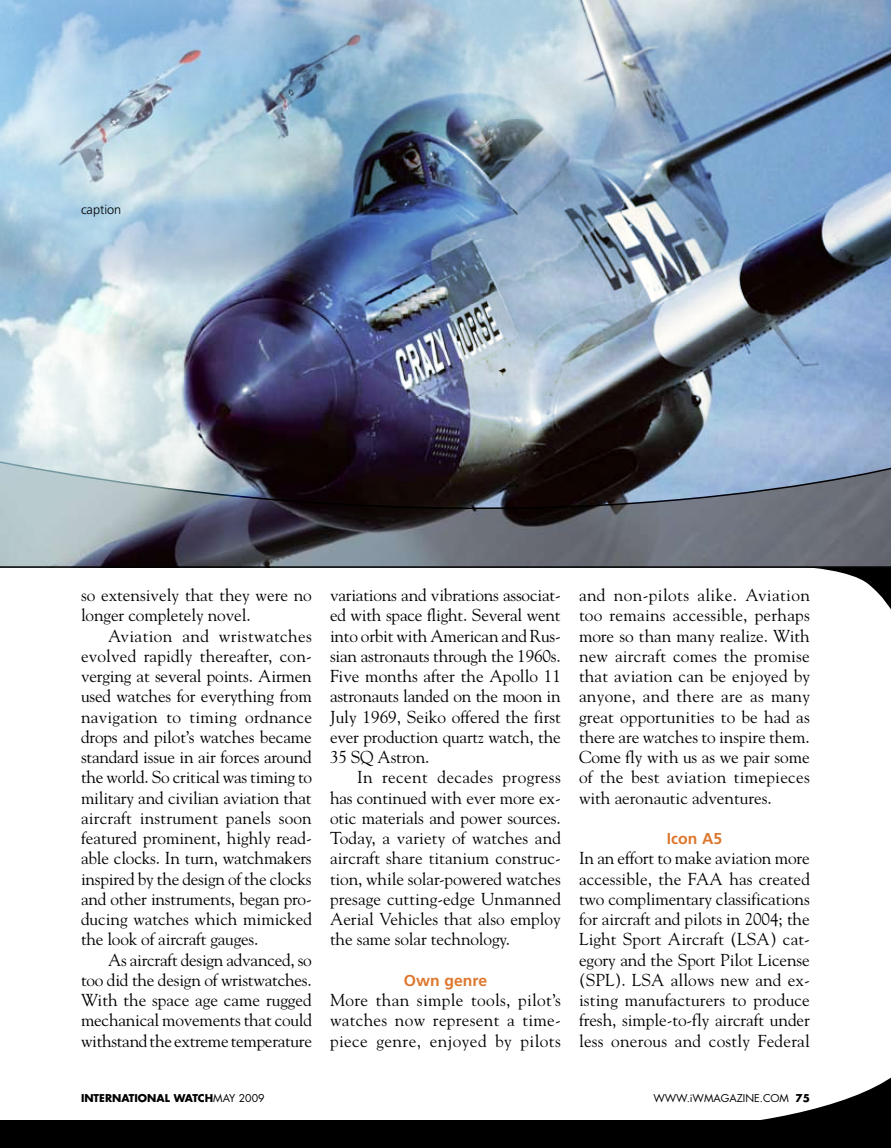
<style>
.page{position:relative;width:891px;height:1148px;background:#fff}
.page>*{position:absolute;margin:0;border:0;box-sizing:border-box;transform-origin:0 0}
.t1{font:17.25px/20.2px "Goudy";letter-spacing:-.005em;color:#000;text-align:justify}
.t2{font:700 15.75px "Frutiger";color:#dd772e}
.t3{font:300 12.75px "Frutiger";color:#000}
.t4{font:700 10.5px "Futura";color:#000}
.t5{font:10.5px "Futura";color:#000}
.s1{font-weight:400}
.s2{font-weight:700}
</style>
<div class="page">
<img style="left:0;top:510px;width:891px;height:56px">
<img style="left:0;top:0;width:891px;height:510px">
<img style="left:0;top:0;width:468px;height:286px">
<hr style="left:0;top:566px;width:891px;height:2px;background:#000">
<svg style="left:807px;top:567px;width:84px;height:43px"></svg>
<div style="left:0;top:1120px;width:891px;height:28px;background:#000"></div>
<svg style="left:761px;top:1077px;width:130px;height:43px"></svg>
<p class="t3" style="left:81px;top:202px;width:42px">caption</p>
<p class="t1" style="left:81px;top:584px;width:232px">so extensively that they were no longer completely novel.</p>
<p class="t1" style="left:81px;top:625px;width:233px;text-indent:27px">Aviation and wristwatches evolved rapidly thereafter, con&shy;verging at several points. Airmen used watches for everything from navigation to timing ordnance drops and pilot’s watches became standard issue in air forces around the world. So critical was timing to military and civilian aviation that aircraft instrument panels soon featured prominent, highly read&shy;able clocks. In turn, watchmakers inspired by the design of the clocks and other instruments, began pro&shy;ducing watches which mimicked the look of aircraft gauges.</p>
<p class="t1" style="left:81px;top:949px;width:233px;text-indent:27px">As aircraft design advanced, so too did the design of wristwatches.<br>With the space age came rugged mechanical movements that could withstand the extreme temperature</p>
<p class="t1" style="left:330px;top:584px;width:233px">variations and vibrations associat&shy;ed with space flight. Several went into orbit with American and Rus&shy;sian astronauts through the 1960s.<br>Five months after the Apollo 11 astronauts landed on the moon in July 1969, Seiko offered the first ever production quartz watch, the 35 SQ Astron.</p>
<p class="t1" style="left:330px;top:766px;width:233px;text-indent:27px">In recent decades progress has continued with ever more ex&shy;otic materials and power sources.<br>Today, a variety of watches and aircraft share titanium construc&shy;tion, while solar-powered watches presage cutting-edge Unmanned Aerial Vehicles that also employ the same solar technology.</p>
<p class="t2" style="left:404px;top:971px;width:85px">Own genre</p>
<p class="t1" style="left:330px;top:989px;width:233px">More than simple tools, pilot’s watches now represent a time&shy;piece genre, enjoyed by pilots</p>
<p class="t1" style="left:579px;top:584px;width:233px">and non-pilots alike. Aviation too remains accessible, perhaps more so than many realize. With new aircraft comes the promise that aviation can be enjoyed by anyone, and there are as many great opportunities to be had as there are watches to inspire them.<br>Come fly with us as we pair some of the best aviation timepieces with aeronautic adventures.</p>
<p class="t2" style="left:667px;top:829px;width:57px">Icon A5</p>
<p class="t1" style="left:579px;top:847px;width:233px">In an effort to make aviation more accessible, the FAA has created two complimentary classifications for aircraft and pilots in 2004; the Light Sport Aircraft (LSA) cat&shy;egory and the Sport Pilot License (SPL). LSA allows new and ex&shy;isting manufacturers to produce fresh, simple-to-fly aircraft under less onerous and costly Federal</p>
<p class="t4" style="left:81px;top:1091px;width:185px">INTERNATIONAL WATCH<span class="s1">MAY 2009</span></p>
<p class="t5" style="left:653px;top:1091px;width:158px">WWW.IWMAGAZINE.COM <span class="s2">75</span></p>
</div>
